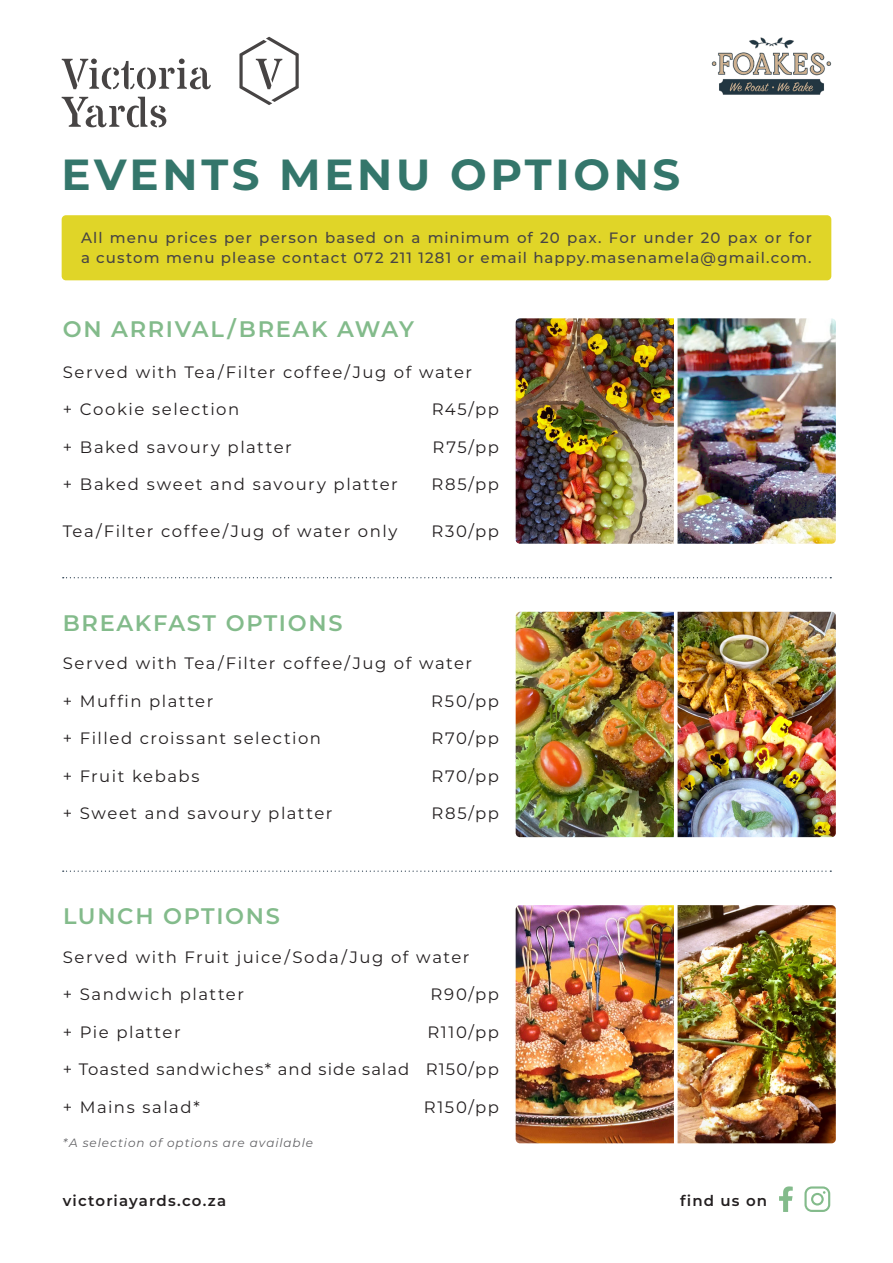
<style>
.page{position:relative;width:893px;height:1263px;background:#fff}
.page>*{position:absolute;margin:0;border:0;box-sizing:border-box;transform-origin:0 0}
.t1{font:700 43.5px "Montserrat";letter-spacing:.085em;color:#34766b}
.t2{font:600 22.5px "Montserrat";letter-spacing:.075em;color:#83bb8b}
.t3{font:16.5px "Montserrat";letter-spacing:.09em;color:#231f20}
.t4{font:16.5px "Montserrat";letter-spacing:.065em;color:#231f20}
.t5{font:500 15px/19.5px "Montserrat";letter-spacing:.075em;color:#474444}
.t6{font:600 15px "Montserrat";letter-spacing:.075em;color:#231f20}
.t7{font:italic 12px "Montserrat";letter-spacing:.08em;color:#636366}
</style>
<div class="page">
<img style="left:712px;top:37px;width:119px;height:58px">
<div style="left:62px;top:215px;width:769px;height:65px;background:#e0d528;border-radius:4px"></div>
<svg style="left:804px;top:1186px;width:26px;height:26px"></svg>
<svg style="left:779px;top:1186px;width:14px;height:26px"></svg>
<svg style="left:63px;top:577px;width:768px;height:1px"></svg>
<svg style="left:63px;top:870px;width:768px;height:2px"></svg>
<img style="left:678px;top:318px;width:158px;height:226px">
<img style="left:516px;top:318px;width:158px;height:226px">
<img style="left:678px;top:905px;width:158px;height:238px">
<img style="left:516px;top:905px;width:158px;height:238px">
<img style="left:678px;top:612px;width:158px;height:225px">
<img style="left:516px;top:612px;width:158px;height:225px">
<svg style="left:62px;top:59px;width:149px;height:30px"></svg>
<svg style="left:62px;top:97px;width:104px;height:30px"></svg>
<svg style="left:239px;top:37px;width:60px;height:68px"></svg>
<h1 class="t1" style="left:62px;top:143px;width:620px">EVENTS MENU OPTIONS</h1>
<p class="t5" style="left:81px;top:227px;width:732px">All menu prices per person based on a minimum of 20 pax. For under 20 pax or for a custom menu please contact 072 211 1281 or email happy.masenamela@gmail.com.</p>
<h2 class="t2" style="left:63px;top:313px;width:353px">ON ARRIVAL/BREAK AWAY</h2>
<p class="t3" style="left:63px;top:361px;width:411px">Served with Tea/Filter coffee/Jug of water</p>
<p class="t3" style="left:63px;top:398px;width:178px">+ Cookie selection</p>
<p class="t3" style="left:432px;top:398px;width:69px">R45/pp</p>
<p class="t3" style="left:63px;top:436px;width:231px">+ Baked savoury platter</p>
<p class="t3" style="left:433px;top:436px;width:68px">R75/pp</p>
<p class="t3" style="left:63px;top:473px;width:337px">+ Baked sweet and savoury platter</p>
<p class="t3" style="left:431px;top:473px;width:69px">R85/pp</p>
<p class="t3" style="left:63px;top:520px;width:336px">Tea/Filter coffee/Jug of water only</p>
<p class="t3" style="left:431px;top:520px;width:69px">R30/pp</p>
<h2 class="t2" style="left:63px;top:607px;width:281px">BREAKFAST OPTIONS</h2>
<p class="t3" style="left:63px;top:652px;width:411px">Served with Tea/Filter coffee/Jug of water</p>
<p class="t3" style="left:63px;top:690px;width:152px">+ Muffin platter</p>
<p class="t3" style="left:431px;top:690px;width:69px">R50/pp</p>
<p class="t3" style="left:63px;top:727px;width:260px">+ Filled croissant selection</p>
<p class="t3" style="left:431px;top:727px;width:69px">R70/pp</p>
<p class="t3" style="left:63px;top:765px;width:138px">+ Fruit kebabs</p>
<p class="t3" style="left:431px;top:765px;width:69px">R70/pp</p>
<p class="t3" style="left:63px;top:802px;width:271px">+ Sweet and savoury platter</p>
<p class="t3" style="left:431px;top:802px;width:69px">R85/pp</p>
<h2 class="t2" style="left:63px;top:900px;width:218px">LUNCH OPTIONS</h2>
<p class="t3" style="left:63px;top:946px;width:408px">Served with Fruit juice/Soda/Jug of water</p>
<p class="t3" style="left:63px;top:983px;width:183px">+ Sandwich platter</p>
<p class="t3" style="left:430px;top:983px;width:70px">R90/pp</p>
<p class="t3" style="left:63px;top:1021px;width:119px">+ Pie platter</p>
<p class="t3" style="left:428px;top:1021px;width:73px">R110/pp</p>
<p class="t4" style="left:63px;top:1058px;width:438px">+ Toasted sandwiches* and side salad R150/pp</p>
<p class="t3" style="left:63px;top:1096px;width:139px">+ Mains salad*</p>
<p class="t3" style="left:424px;top:1096px;width:77px">R150/pp</p>
<p class="t7" style="left:63px;top:1135px;width:252px">*A selection of options are available</p>
<p class="t6" style="left:63px;top:1190px;width:165px">victoriayards.co.za</p>
<p class="t6" style="left:680px;top:1190px;width:88px">find us on</p>
</div>
